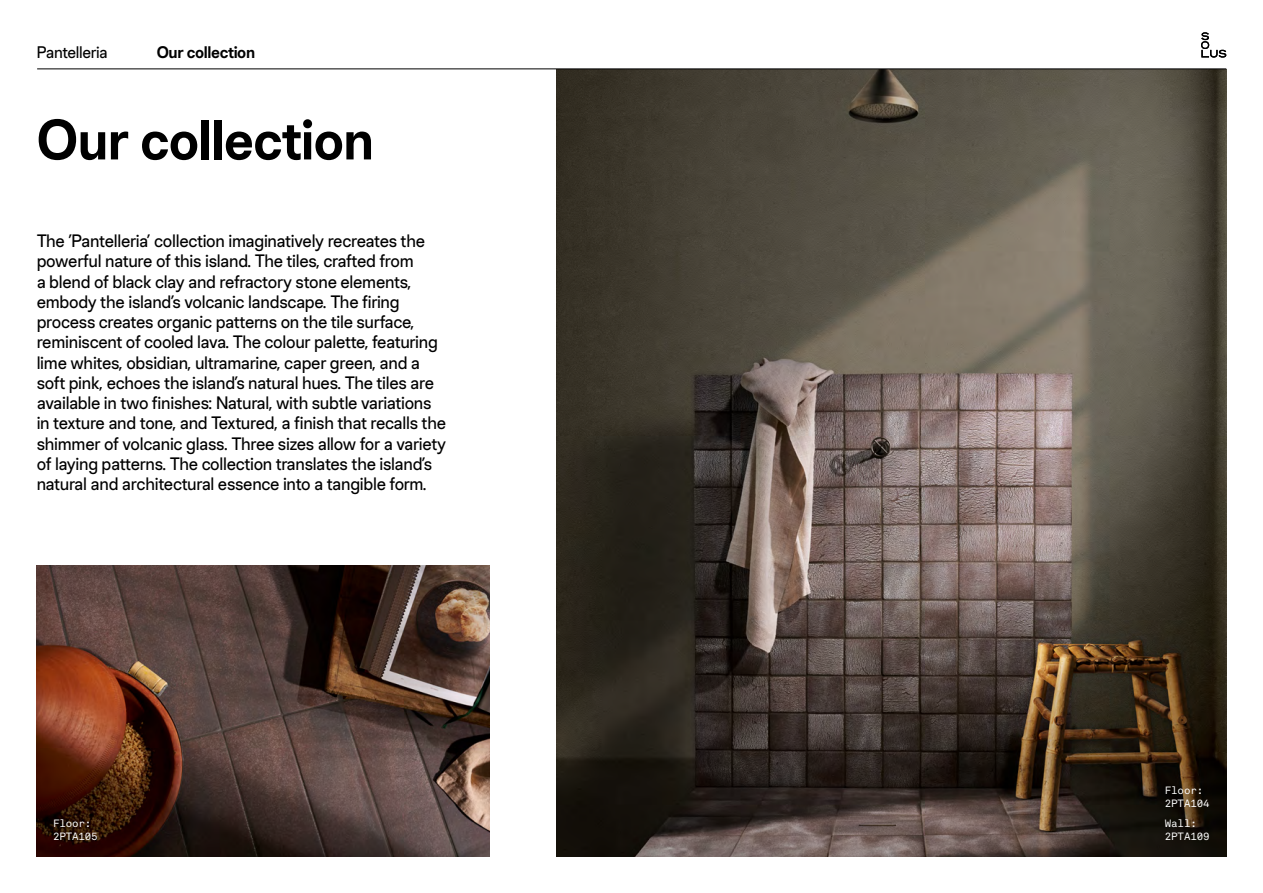
<style>
.page{position:relative;width:1263px;height:893px;background:#fff}
.page>*{position:absolute;margin:0;border:0;box-sizing:border-box;transform-origin:0 0}
.t1{font:600 56.85px "Chromatic Pro Grotesque";letter-spacing:-.02em;color:#000}
.t2{font:18px/20.2px "Chromatic Pro Grotesque";letter-spacing:-.015em;color:#000}
.t3{font:600 16.8px "Chromatic Pro Grotesque";letter-spacing:-.025em;color:#000}
.t4{font:16.8px "Chromatic Pro Grotesque";letter-spacing:-.02em;color:#000}
.t5{font:10.5px/13.5px "Akkurat Mono LL";letter-spacing:-.015em;color:#fff}
</style>
<div class="page">
<svg style="left:1201px;top:32px;width:25px;height:26px"></svg>
<img style="left:556px;top:70px;width:670px;height:786px">
<img style="left:37px;top:566px;width:453px;height:290px">
<hr style="left:37px;top:69px;width:1189px;height:1px;background:#000">
<p class="t4" style="left:37px;top:41px;width:72px">Pantelleria</p>
<p class="t3" style="left:157px;top:41px;width:100px">Our collection</p>
<h1 class="t1" style="left:37px;top:104px;width:339px">Our collection</h1>
<p class="t2" style="left:37px;top:230px;width:411px">The ’Pantelleria’ collection imaginatively recreates the powerful nature of this island. The tiles, crafted from<br>a blend of black clay and refractory stone elements, embody the island’s volcanic landscape. The firing process creates organic patterns on the tile surface, reminiscent of cooled lava. The colour palette, featuring lime whites, obsidian, ultramarine, caper green, and a soft pink, echoes the island’s natural hues. The tiles are available in two finishes: Natural, with subtle variations in texture and tone, and Textured, a finish that recalls the shimmer of volcanic glass. Three sizes allow for a variety of laying patterns. The collection translates the island’s natural and architectural essence into a tangible form.</p>
<p class="t5" style="left:53px;top:816px;width:46px">Floor:<br>2PTA105</p>
<p class="t5" style="left:1165px;top:783px;width:46px">Floor:<br>2PTA104</p>
<p class="t5" style="left:1165px;top:816px;width:46px">Wall:<br>2PTA109</p>
</div>
